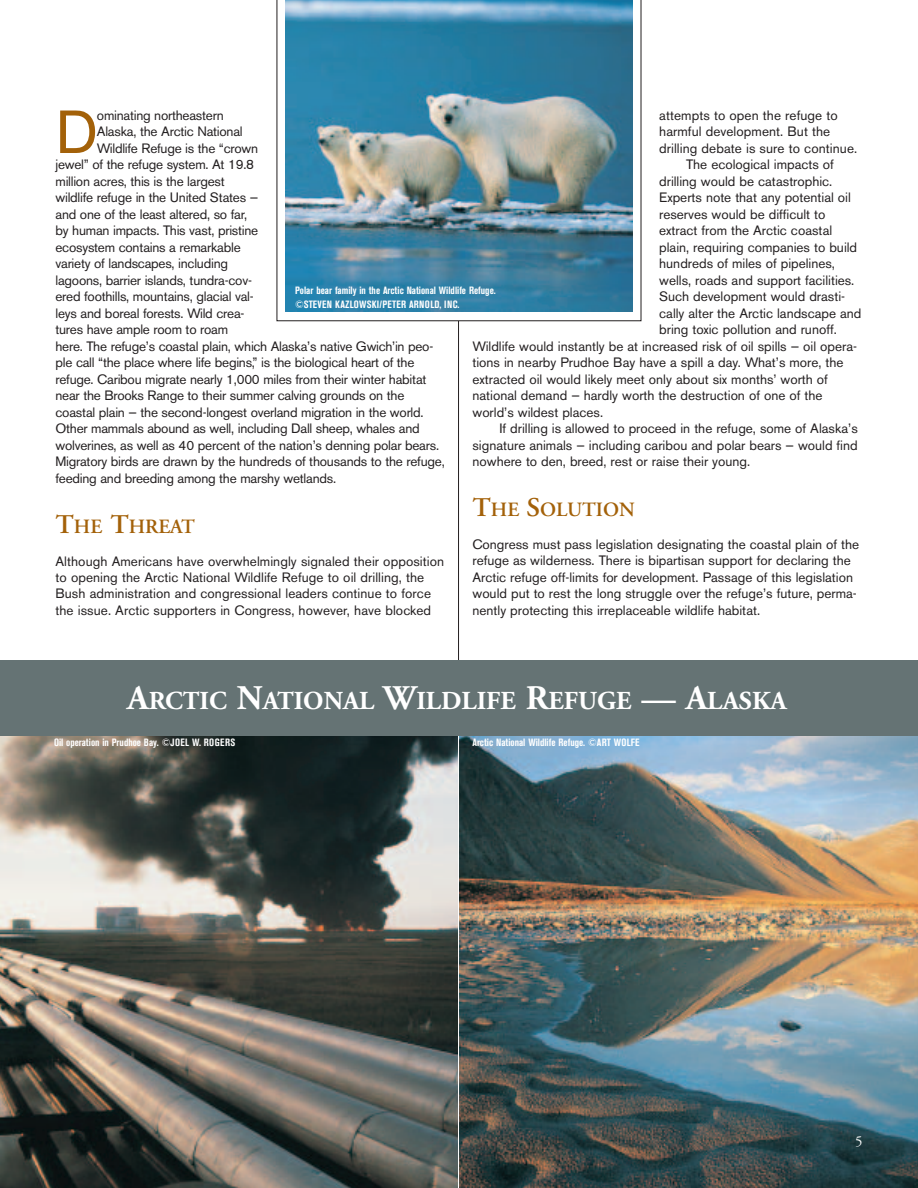
<style>
.page{position:relative;width:918px;height:1188px;background:#fff}
.page>*{position:absolute;margin:0;border:0;box-sizing:border-box;transform-origin:0 0}
.t1{font:60.15px "Akzidenz Grotesk BE";color:#a36109}
.t2{font:700 25.8px "Adobe Garamond";color:#fff}
.t3{font:600 20.25px "Adobe Garamond";color:#a36109}
.t4{font:15px "Adobe Garamond";color:#fff}
.t5{font:13.5px/16.5px "Akzidenz Grotesk BE";color:#231f20}
.t6{font:13.5px "Akzidenz Grotesk BE";letter-spacing:-.02em;color:#231f20}
.t7{font:700 condensed 10.5px/13.5px "Akzidenz Grotesk BE";color:#fff}
.s1{font-size:27px}
.s2{font-size:34.5px}
</style>
<div class="page">
<img style="left:0;top:736px;width:458px;height:452px">
<img style="left:459px;top:736px;width:459px;height:452px">
<hr style="left:458px;top:299px;width:1px;height:383px;background:#231f20">
<div style="left:0;top:660px;width:918px;height:76px;background:#657374"></div>
<svg style="left:277px;top:0;width:364px;height:321px"></svg>
<img style="left:286px;top:0;width:347px;height:311px">
<p class="t5" style="left:659px;top:108px;width:180px">attempts to open the refuge to</p>
<p class="t5" style="left:659px;top:125px;width:173px">harmful development. But the</p>
<p class="t5" style="left:659px;top:141px;width:200px">drilling debate is sure to continue.</p>
<p class="t5" style="left:686px;top:158px;width:149px">The ecological impacts of</p>
<p class="t5" style="left:659px;top:174px;width:175px">drilling would be catastrophic.</p>
<p class="t5" style="left:659px;top:191px;width:193px">Experts note that any potential oil</p>
<p class="t5" style="left:659px;top:207px;width:168px">reserves would be difficult to</p>
<p class="t5" style="left:659px;top:224px;width:175px">extract from the Arctic coastal</p>
<p class="t5" style="left:659px;top:240px;width:199px">plain, requiring companies to build</p>
<p class="t5" style="left:659px;top:257px;width:177px">hundreds of miles of pipelines,</p>
<p class="t5" style="left:659px;top:273px;width:197px">wells, roads and support facilities.</p>
<p class="t5" style="left:659px;top:290px;width:187px">Such development would drasti-</p>
<p class="t5" style="left:659px;top:306px;width:204px">cally alter the Arctic landscape and</p>
<p class="t5" style="left:659px;top:323px;width:179px">bring toxic pollution and runoff.</p>
<p class="t5" style="left:473px;top:339px;width:386px">Wildlife would instantly be at increased risk of oil spills — oil opera-</p>
<p class="t5" style="left:473px;top:356px;width:373px">tions in nearby Prudhoe Bay have a spill a day. What’s more, the</p>
<p class="t5" style="left:473px;top:372px;width:357px">extracted oil would likely meet only about six months’ worth of</p>
<p class="t5" style="left:473px;top:389px;width:351px">national demand — hardly worth the destruction of one of the</p>
<p class="t5" style="left:473px;top:405px;width:132px">world’s wildest places.</p>
<p class="t5" style="left:500px;top:422px;width:360px">If drilling is allowed to proceed in the refuge, some of Alaska’s</p>
<p class="t5" style="left:473px;top:438px;width:387px">signature animals — including caribou and polar bears — would find</p>
<p class="t5" style="left:473px;top:455px;width:279px">nowhere to den, breed, rest or raise their young.</p>
<h3 class="t3" style="left:472px;top:501px;width:164px"><span class="s1">T</span>HE <span class="s1">S</span>OLUTION</h3>
<p class="t5" style="left:472px;top:537px;width:388px">Congress must pass legislation designating the coastal plain of the refuge as wilderness. There is bipartisan support for declaring the Arctic refuge off-limits for development. Passage of this legislation would put to rest the long struggle over the refuge’s future, perma&shy;nently protecting this irreplaceable wildlife habitat.</p>
<h1 class="t1" style="left:56px;top:110px;width:44px">D</h1>
<p class="t6" style="left:97px;top:110px;width:128px">ominating northeastern</p>
<p class="t6" style="left:97px;top:127px;width:147px">Alaska, the Arctic National</p>
<p class="t6" style="left:97px;top:143px;width:163px">Wildlife Refuge is the “crown</p>
<p class="t6" style="left:55px;top:160px;width:200px">jewel” of the refuge system. At 19.8</p>
<p class="t6" style="left:55px;top:176px;width:171px">million acres, this is the largest</p>
<p class="t6" style="left:55px;top:193px;width:204px">wildlife refuge in the United States —</p>
<p class="t6" style="left:55px;top:209px;width:193px">and one of the least altered, so far,</p>
<p class="t6" style="left:55px;top:226px;width:204px">by human impacts. This vast, pristine</p>
<p class="t6" style="left:55px;top:242px;width:187px">ecosystem contains a remarkable</p>
<p class="t6" style="left:55px;top:259px;width:174px">variety of landscapes, including</p>
<p class="t6" style="left:55px;top:275px;width:198px">lagoons, barrier islands, tundra-cov-</p>
<p class="t6" style="left:55px;top:292px;width:200px">ered foothills, mountains, glacial val-</p>
<p class="t6" style="left:55px;top:308px;width:190px">leys and boreal forests. Wild crea-</p>
<p class="t6" style="left:55px;top:325px;width:174px">tures have ample room to roam</p>
<p class="t6" style="left:55px;top:341px;width:379px">here. The refuge’s coastal plain, which Alaska’s native Gwich’in peo-</p>
<p class="t6" style="left:55px;top:358px;width:360px">ple call “the place where life begins,” is the biological heart of the</p>
<p class="t6" style="left:55px;top:374px;width:373px">refuge. Caribou migrate nearly 1,000 miles from their winter habitat</p>
<p class="t6" style="left:55px;top:391px;width:350px">near the Brooks Range to their summer calving grounds on the</p>
<p class="t6" style="left:55px;top:407px;width:370px">coastal plain — the second-longest overland migration in the world.</p>
<p class="t6" style="left:55px;top:424px;width:366px">Other mammals abound as well, including Dall sheep, whales and</p>
<p class="t6" style="left:55px;top:440px;width:385px">wolverines, as well as 40 percent of the nation’s denning polar bears.</p>
<p class="t6" style="left:55px;top:457px;width:391px">Migratory birds are drawn by the hundreds of thousands to the refuge,</p>
<p class="t6" style="left:55px;top:473px;width:282px">feeding and breeding among the marshy wetlands.</p>
<h3 class="t3" style="left:56px;top:518px;width:141px"><span class="s1">T</span>HE <span class="s1">T</span>HREAT</h3>
<p class="t5" style="left:56px;top:554px;width:390px">Although Americans have overwhelmingly signaled their opposition to opening the Arctic National Wildlife Refuge to oil drilling, the Bush administration and congressional leaders continue to force the issue. Arctic supporters in Congress, however, have blocked</p>
<p class="t7" style="left:295px;top:285px;width:202px">Polar bear family in the Arctic National Wildlife Refuge. ©STEVEN KAZLOWSKI/PETER ARNOLD, INC.</p>
<h2 class="t2" style="left:127px;top:690px;width:661px"><span class="s2">A</span>RCTIC <span class="s2">N</span>ATIONAL <span class="s2">W</span>ILDLIFE <span class="s2">R</span>EFUGE <span class="s2">— A</span>LASKA</h2>
<p class="t7" style="left:54px;top:737px;width:183px">Oil operation in Prudhoe Bay. ©JOEL W. ROGERS</p>
<p class="t7" style="left:473px;top:737px;width:169px">Arctic National Wildlife Refuge. ©ART WOLFE</p>
<p class="t4" style="left:855px;top:1136px;width:9px">5</p>
</div>
